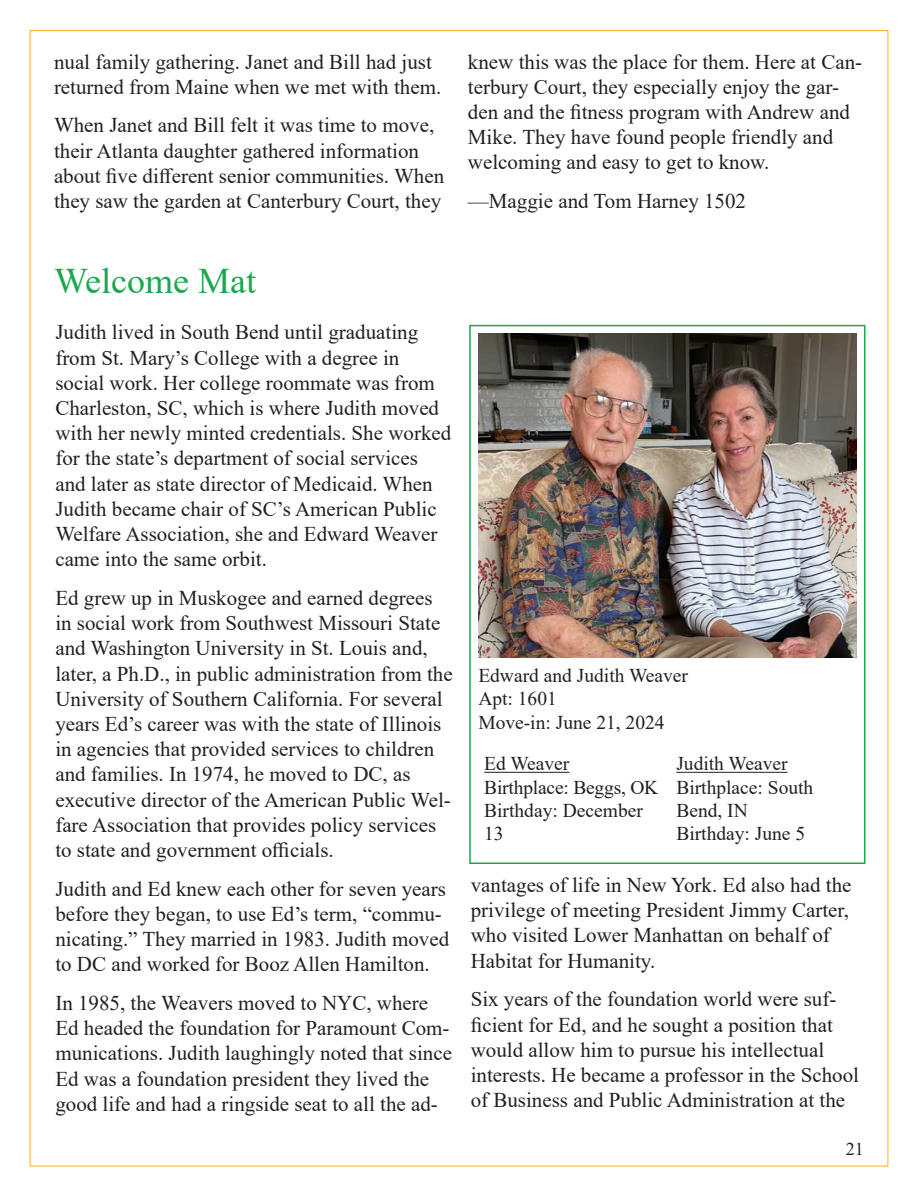
<style>
.page{position:relative;width:918px;height:1188px;background:#fff}
.page>*{position:absolute;margin:0;border:0;box-sizing:border-box;transform-origin:0 0}
.t1{font:36px "Times New Roman";color:#1ca74f}
.t2{font:21px/25.2px "Times New Roman";color:#231f20}
.t3{font:19.5px/23.4px "Times New Roman";color:#231f20}
.t4{font:18px "Times New Roman";color:#231f20}
</style>
<div class="page">
<hr style="left:484px;top:772px;width:85px;height:1px;background:#231f20">
<hr style="left:676px;top:772px;width:112px;height:1px;background:#231f20">
<div style="left:469px;top:325px;width:397px;height:539px;border:2px solid #1ca74f"></div>
<img style="left:478px;top:334px;width:378px;height:324px">
<p class="t2" style="left:54px;top:48px;width:389px">nual family gathering. Janet and Bill had just returned from Maine when we met with them.</p>
<p class="t2" style="left:54px;top:112px;width:392px">When Janet and Bill felt it was time to move, their Atlanta daughter gathered information about five different senior communities. When they saw the garden at Canterbury Court, they</p>
<p class="t2" style="left:468px;top:48px;width:396px">knew this was the place for them. Here at Can&shy;terbury Court, they especially enjoy the gar&shy;den and the fitness program with Andrew and Mike. They have found people friendly and welcoming and easy to get to know.</p>
<p class="t2" style="left:468px;top:188px;width:280px">—Maggie and Tom Harney 1502</p>
<p class="t1" style="left:54px;top:255px;width:204px">Welcome Mat</p>
<p class="t2" style="left:55px;top:319px;width:398px">Judith lived in South Bend until graduating from St. Mary’s College with a degree in social work. Her college roommate was from Charleston, SC, which is where Judith moved with her newly minted credentials. She worked for the state’s department of social services and later as state director of Medicaid. When Judith became chair of SC’s American Public Welfare Association, she and Edward Weaver came into the same orbit.</p>
<p class="t2" style="left:55px;top:585px;width:399px">Ed grew up in Muskogee and earned degrees in social work from Southwest Missouri State and Washington University in St. Louis and, later, a Ph.D., in public administration from the University of Southern California. For several years Ed’s career was with the state of Illinois in agencies that provided services to children and families. In 1974, he moved to DC, as executive director of the American Public Wel&shy;fare Association that provides policy services to state and government officials.</p>
<p class="t2" style="left:55px;top:875px;width:395px">Judith and Ed knew each other for seven years before they began, to use Ed’s term, “commu&shy;nicating.” They married in 1983. Judith moved to DC and worked for Booz Allen Hamilton.</p>
<p class="t2" style="left:55px;top:990px;width:398px">In 1985, the Weavers moved to NYC, where Ed headed the foundation for Paramount Com&shy;munications. Judith laughingly noted that since Ed was a foundation president they lived the good life and had a ringside seat to all the ad-</p>
<p class="t3" style="left:478px;top:663px;width:211px">Edward and Judith Weaver</p>
<p class="t3" style="left:478px;top:686px;width:80px">Apt: 1601</p>
<p class="t3" style="left:478px;top:710px;width:188px">Move-in: June 21, 2024</p>
<p class="t3" style="left:484px;top:751px;width:87px">Ed Weaver</p>
<p class="t3" style="left:484px;top:775px;width:176px">Birthplace: Beggs, OK</p>
<p class="t3" style="left:484px;top:798px;width:160px">Birthday: December<br>13</p>
<p class="t3" style="left:676px;top:751px;width:113px">Judith Weaver</p>
<p class="t3" style="left:676px;top:775px;width:139px">Birthplace: South<br>Bend, IN</p>
<p class="t3" style="left:676px;top:822px;width:130px">Birthday: June 5</p>
<p class="t2" style="left:471px;top:872px;width:382px">vantages of life in New York. Ed also had the privilege of meeting President Jimmy Carter, who visited Lower Manhattan on behalf of Habitat for Humanity.</p>
<p class="t2" style="left:471px;top:986px;width:390px">Six years of the foundation world were suf&shy;ficient for Ed, and he sought a position that would allow him to pursue his intellectual interests. He became a professor in the School of Business and Public Administration at the</p>
<p class="t4" style="left:846px;top:1136px;width:19px">21</p>
</div>
